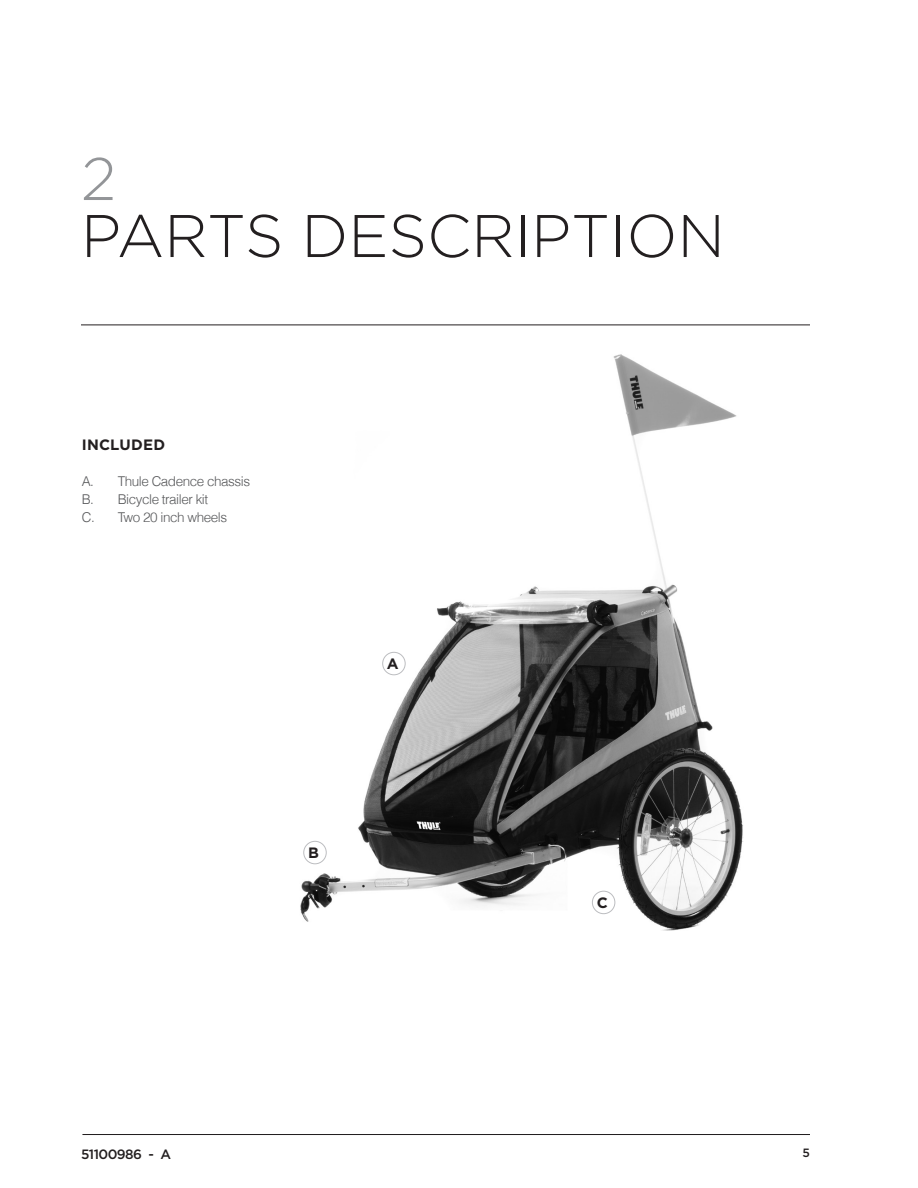
<style>
.page{position:relative;width:918px;height:1188px;background:#fff}
.page>*{position:absolute;margin:0;border:0;box-sizing:border-box;transform-origin:0 0}
.t1{font:300 60px "Gotham";color:#231f20}
.t2{font:300 60px "Gotham";color:#939598}
.t3{font:700 15px "Gotham";color:#231f20}
.t4{font:300 13.5px/18px "Helvetica";letter-spacing:-.035em;color:#57585a}
.t5{font:500 13.5px "Thule";letter-spacing:-.04em;color:#231f20}
.t6{font:500 12px "Thule";color:#231f20}
</style>
<div class="page">
<hr style="left:82px;top:1134px;width:728px;height:1px;background:#231f20">
<img style="left:300px;top:354px;width:443px;height:577px">
<div style="left:383px;top:652px;width:22px;height:23px;background:#fff;border-radius:50%"></div>
<div style="left:382px;top:652px;width:23px;height:23px;border:1px solid #bcbdc0;border-radius:50%"></div>
<div style="left:304px;top:841px;width:22px;height:23px;background:#fff;border-radius:50%"></div>
<div style="left:304px;top:841px;width:22px;height:23px;border:1px solid #bcbdc0;border-radius:50%"></div>
<div style="left:592px;top:891px;width:23px;height:23px;background:#fff;border-radius:50%"></div>
<div style="left:592px;top:891px;width:23px;height:23px;border:1px solid #bcbdc0;border-radius:50%"></div>
<hr style="left:81px;top:325px;width:729px;height:1px;background:#231f20">
<h1 class="t2" style="left:81px;top:146px;width:37px">2</h1>
<h1 class="t1" style="left:81px;top:203px;width:645px">PARTS DESCRIPTION</h1>
<p class="t3" style="left:82px;top:436px;width:18px">INCLUDED</p>
<p class="t4" style="left:82px;top:472px;width:170px">A. Thule Cadence chassis<br>B. Bicycle trailer kit<br>C. Two 20 inch wheels</p>
<p class="t3" style="left:387px;top:655px;width:13px">A</p>
<p class="t3" style="left:308px;top:844px;width:12px">B</p>
<p class="t3" style="left:597px;top:894px;width:11px">C</p>
<p class="t5" style="left:81px;top:1145px;width:92px">51100986 - A</p>
<p class="t6" style="left:803px;top:1145px;width:9px">5</p>
</div>
